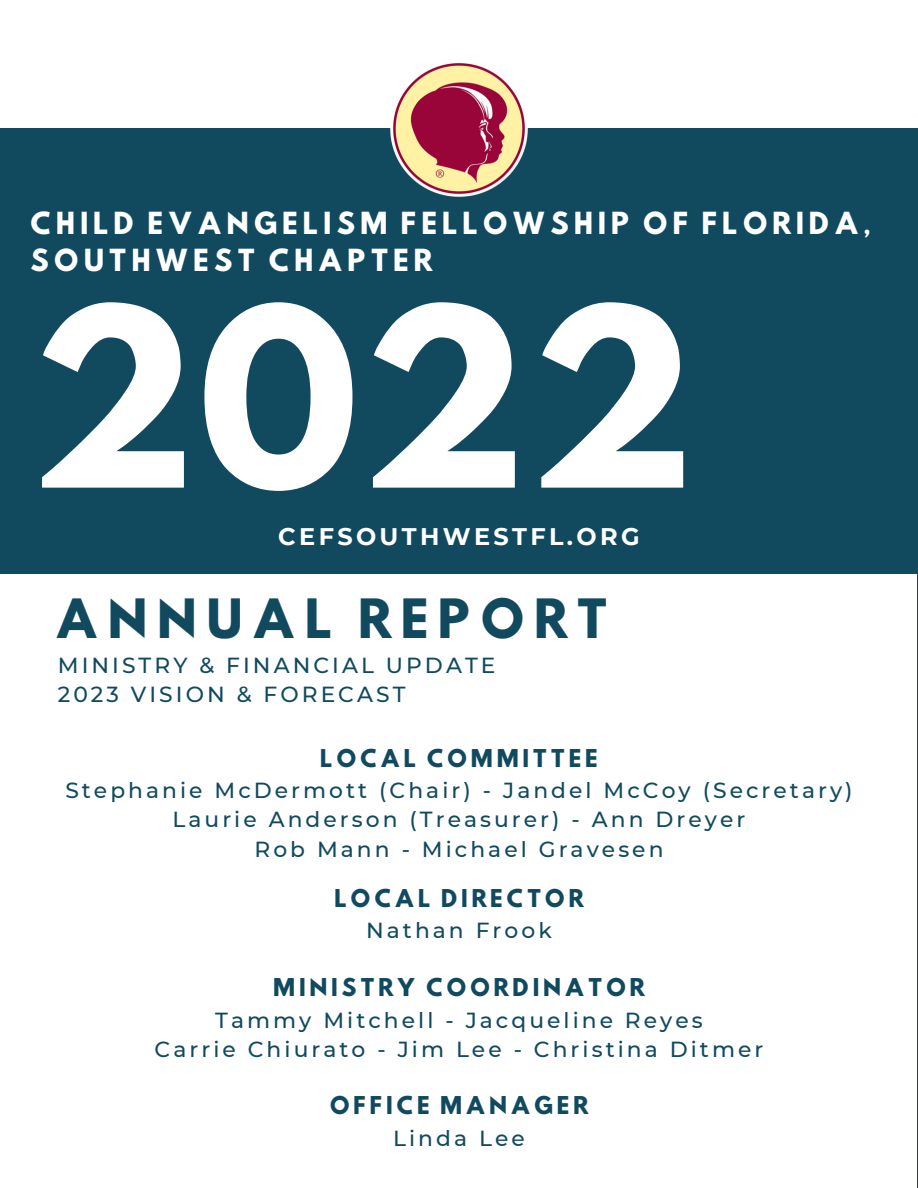
<style>
.page{position:relative;width:918px;height:1188px;background:#114a5f}
.page>*{position:absolute;margin:0;border:0;box-sizing:border-box;transform-origin:0 0}
.t1{font:700 220.65px "League Spartan";color:#fff}
.t2{font:48px "Hussar Bd";letter-spacing:.17em;color:#114a5f}
.t3{font:27px/37.2px "Hussar Bd";letter-spacing:.15em;color:#fff}
.t4{font:700 24px "Montserrat";letter-spacing:.14em;color:#fff}
.t5{font:500 21.75px/29.2px "Montserrat";letter-spacing:.14em;color:#114a5f;text-align:center}
.t6{font:21.75px "Hussar Bd";letter-spacing:.14em;color:#114a5f}
</style>
<div class="page">
<div style="left:0;top:575px;width:916px;height:613px;background:#fff"></div>
<div style="left:0;top:0;width:918px;height:127px;background:#fff"></div>
<img style="left:390px;top:63px;width:138px;height:134px">
<p class="t3" style="left:30px;top:208px;width:843px">CHILD EVANGELISM FELLOWSHIP OF FLORIDA,<br>SOUTHWEST CHAPTER</p>
<h1 class="t1" style="left:30px;top:289px;width:667px">2022</h1>
<p class="t4" style="left:278px;top:522px;width:363px">CEFSOUTHWESTFL.ORG</p>
<h2 class="t2" style="left:54px;top:595px;width:556px">ANNUAL REPORT</h2>
<p class="t5" style="left:58px;top:650px;width:439px;line-height:29.7px;text-align:left">MINISTRY &amp; FINANCIAL UPDATE<br>2023 VISION &amp; FORECAST</p>
<p class="t6" style="left:320px;top:747px;width:280px">LOCAL COMMITTEE</p>
<p class="t5" style="left:65px;top:776px;width:789px">Stephanie McDermott (Chair) - Jandel McCoy (Secretary)<br>Laurie Anderson (Treasurer) - Ann Dreyer<br>Rob Mann - Michael Gravesen</p>
<p class="t6" style="left:334px;top:887px;width:251px">LOCAL DIRECTOR</p>
<p class="t5" style="left:366px;top:916px;width:187px">Nathan Frook</p>
<p class="t6" style="left:273px;top:976px;width:374px">MINISTRY COORDINATOR</p>
<p class="t5" style="left:155px;top:1005px;width:610px">Tammy Mitchell - Jacqueline Reyes<br>Carrie Chiurato - Jim Lee - Christina Ditmer</p>
<p class="t6" style="left:329px;top:1095px;width:261px">OFFICE MANAGER</p>
<p class="t5" style="left:393px;top:1123px;width:133px">Linda Lee</p>
</div>
